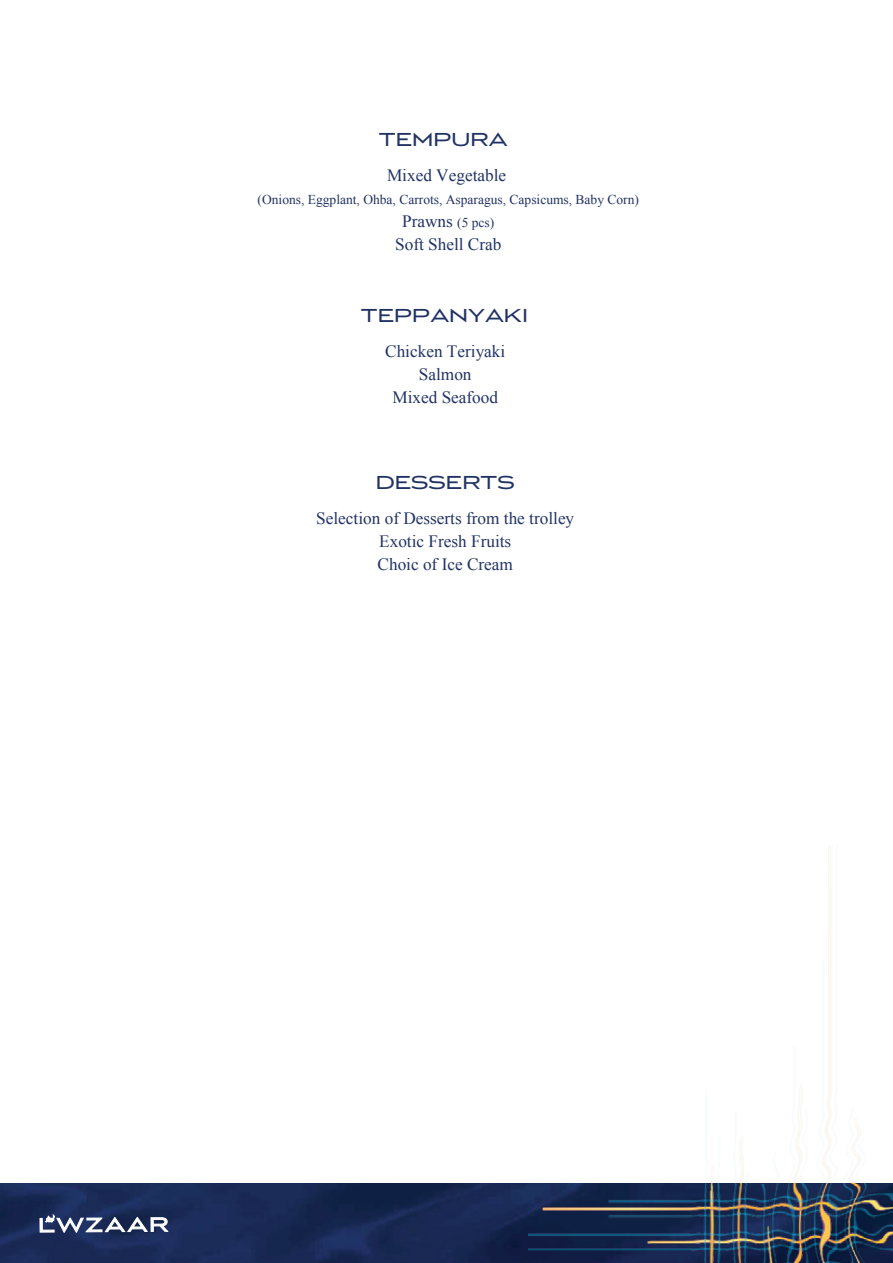
<style>
.page{position:relative;width:893px;height:1263px;background:#fff}
.page>*{position:absolute;margin:0;border:0;box-sizing:border-box;transform-origin:0 0}
.t1{font:20.85px "Luxury Gold";color:#213265}
.t2{font:17.25px/23.1px "Times New Roman";color:#213265;text-align:center}
.t3{font:13.5px "Times New Roman";color:#213265}
.s1{font-size:13.5px}
</style>
<div class="page">
<img style="left:0;top:1183px;width:529px;height:80px">
<svg style="left:40px;top:1215px;width:128px;height:17px"></svg>
<img style="left:529px;top:845px;width:364px;height:418px">
<p class="t1" style="left:379px;top:128px;width:130px">TEMPURA</p>
<p class="t2" style="left:387px;top:163px;width:121px">Mixed Vegetable</p>
<p class="t3" style="left:258px;top:190px;width:383px">(Onions, Eggplant, Ohba, Carrots, Asparagus, Capsicums, Baby Corn)</p>
<p class="t2" style="left:395px;top:209px;width:108px">Prawns <span class="s1">(5 pcs)<br></span>Soft Shell Crab</p>
<p class="t1" style="left:361px;top:304px;width:169px">TEPPANYAKI</p>
<p class="t2" style="left:385px;top:339px;width:122px">Chicken Teriyaki<br>Salmon<br>Mixed Seafood</p>
<p class="t1" style="left:376px;top:471px;width:140px">DESSERTS</p>
<p class="t2" style="left:316px;top:506px;width:259px">Selection of Desserts from the trolley<br>Exotic Fresh Fruits<br>Choic of Ice Cream</p>
</div>
